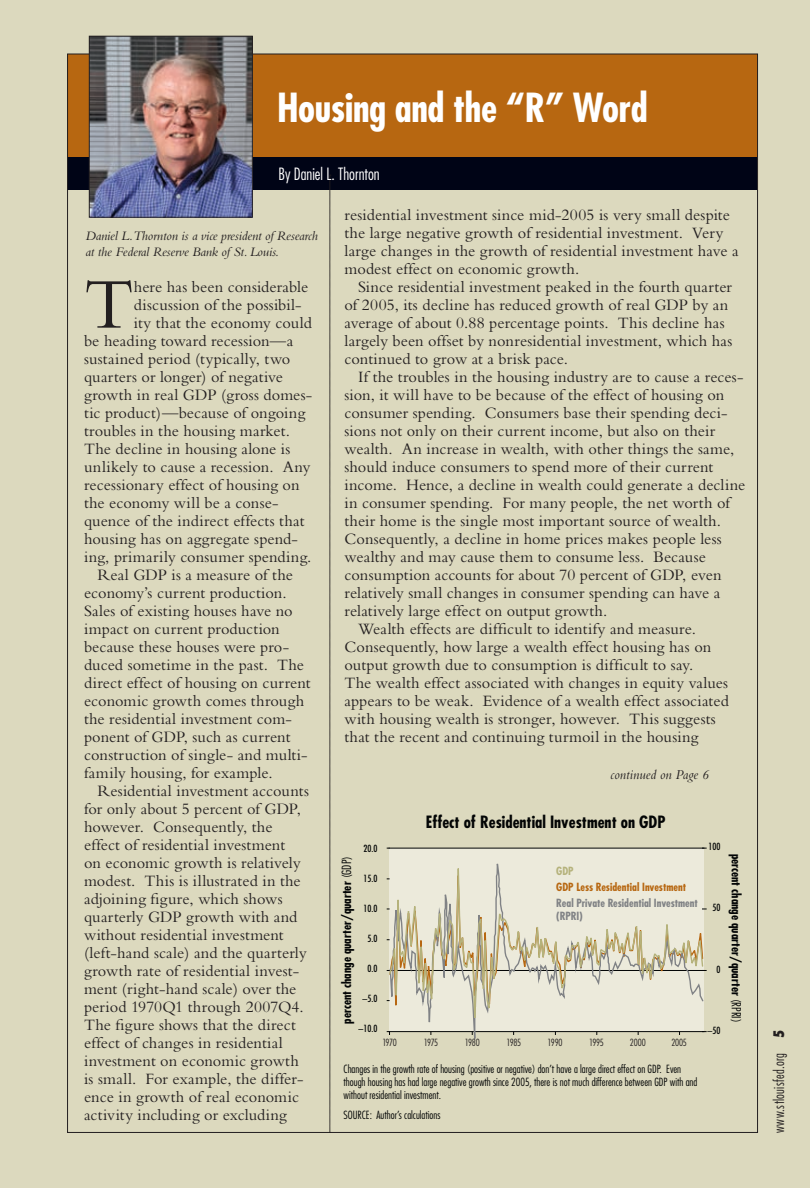
<style>
.page{position:relative;width:810px;height:1188px;background:#fff}
.page>*{position:absolute;margin:0;border:0;box-sizing:border-box;transform-origin:0 0}
.t1{font:74.4px "Bembo";color:#231f20}
.t2{font:700 condensed 39px "Futura";letter-spacing:-.01em;color:#fff}
.t3{font:16.5px/18px "Bembo";letter-spacing:.005em;color:#231f20}
.t4{font:700 condensed 16.5px "Futura";color:#030505}
.t5{font:300 condensed 16.5px "Futura";color:#fff}
.t6{font:300 condensed 14.1px "Futura";letter-spacing:.025em;color:#231f20;scale:.95 1}
.t7{font:italic 14.1px "Bembo";letter-spacing:.005em;color:#231f20;scale:.95 1}
.t8{font:italic 13.5px/16.2px "Bembo";letter-spacing:-.01em;color:#231f20}
.t9{font:700 condensed 12.45px "Futura";color:#030505}
.t10{font:300 condensed 10.95px/13.2px "Futura";color:#030505}
.t11{font:700 condensed 10.95px/13.2px "Futura";letter-spacing:-.005em;color:#808285}
.t12{font:700 condensed 10.95px "Futura";letter-spacing:-.005em;color:#b76711}
.t13{font:700 condensed 10.95px "Futura";color:#b5b27b}
.t14{font:condensed 9.6px "Futura";color:#030505}
.t15{font:300 condensed 9.6px "Futura";letter-spacing:-.035em;color:#231f20}
.s1{font-weight:300}
.s2{font-weight:800}
</style>
<div class="page">
<div style="left:1px;top:0;width:809px;height:1188px;background:#dcd9be"></div>
<div style="left:68px;top:54px;width:690px;height:106px;background:#b76711"></div>
<div style="left:68px;top:158px;width:689px;height:32px;background:#000416"></div>
<svg style="left:330px;top:175px;width:1px;height:958px"></svg>
<img style="left:91px;top:38px;width:160px;height:177px">
<div style="left:89px;top:36px;width:164px;height:181px;border:1px solid #231f20"></div>
<svg style="left:388px;top:847px;width:316px;height:192px;background:#dfdcca"></svg>
<svg style="left:656px;top:934px;width:50px;height:69px;background:#dad6c2"></svg>
<h2 class="t2" style="left:277px;top:84px;width:372px">Housing and the “R” Word</h2>
<p class="t5" style="left:279px;top:165px;width:103px">By Daniel L. Thornton</p>
<p class="t8" style="left:86px;top:228px;width:234px">Daniel L.Thornton is a vice president of Research at the Federal Reserve Bank of St. Louis.</p>
<h1 class="t1" style="left:84px;top:261px;width:51px">T</h1>
<p class="t3" style="left:134px;top:277px;width:176px">here has been considerable</p>
<p class="t3" style="left:134px;top:295px;width:169px">discussion of the possibil-</p>
<p class="t3" style="left:134px;top:313px;width:179px">ity that the economy could</p>
<p class="t3" style="left:84px;top:331px;width:211px">be heading toward recession—a</p>
<p class="t3" style="left:84px;top:349px;width:208px">sustained period (typically, two</p>
<p class="t3" style="left:84px;top:367px;width:200px">quarters or longer) of negative</p>
<p class="t3" style="left:84px;top:385px;width:230px">growth in real GDP (gross domes-</p>
<p class="t3" style="left:84px;top:403px;width:223px">tic product)—because of ongoing</p>
<p class="t3" style="left:84px;top:421px;width:207px">troubles in the housing market.</p>
<p class="t3" style="left:84px;top:439px;width:208px">The decline in housing alone is</p>
<p class="t3" style="left:84px;top:457px;width:228px">unlikely to cause a recession. Any</p>
<p class="t3" style="left:84px;top:475px;width:217px">recessionary effect of housing on</p>
<p class="t3" style="left:84px;top:493px;width:196px">the economy will be a conse-</p>
<p class="t3" style="left:84px;top:511px;width:222px">quence of the indirect effects that</p>
<p class="t3" style="left:84px;top:529px;width:216px">housing has on aggregate spend-</p>
<p class="t3" style="left:84px;top:547px;width:229px">ing, primarily consumer spending.</p>
<p class="t3" style="left:98px;top:565px;width:197px">Real GDP is a measure of the</p>
<p class="t3" style="left:84px;top:583px;width:204px">economy’s current production.</p>
<p class="t3" style="left:84px;top:601px;width:210px">Sales of existing houses have no</p>
<p class="t3" style="left:84px;top:619px;width:197px">impact on current production</p>
<p class="t3" style="left:84px;top:637px;width:207px">because these houses were pro-</p>
<p class="t3" style="left:84px;top:655px;width:221px">duced sometime in the past. The</p>
<p class="t3" style="left:84px;top:673px;width:228px">direct effect of housing on current</p>
<p class="t3" style="left:84px;top:691px;width:222px">economic growth comes through</p>
<p class="t3" style="left:84px;top:709px;width:209px">the residential investment com-</p>
<p class="t3" style="left:84px;top:727px;width:208px">ponent of GDP, such as current</p>
<p class="t3" style="left:84px;top:745px;width:225px">construction of single- and multi-</p>
<p class="t3" style="left:84px;top:763px;width:190px">family housing, for example.</p>
<p class="t3" style="left:98px;top:781px;width:213px">Residential investment accounts</p>
<p class="t3" style="left:84px;top:799px;width:218px">for only about 5 percent of GDP,</p>
<p class="t3" style="left:84px;top:817px;width:190px">however. Consequently, the</p>
<p class="t3" style="left:84px;top:835px;width:203px">effect of residential investment</p>
<p class="t3" style="left:84px;top:853px;width:218px">on economic growth is relatively</p>
<p class="t3" style="left:84px;top:871px;width:218px">modest. This is illustrated in the</p>
<p class="t3" style="left:84px;top:889px;width:200px">adjoining figure, which shows</p>
<p class="t3" style="left:84px;top:907px;width:215px">quarterly GDP growth with and</p>
<p class="t3" style="left:84px;top:925px;width:201px">without residential investment</p>
<p class="t3" style="left:84px;top:943px;width:224px">(left-hand scale) and the quarterly</p>
<p class="t3" style="left:84px;top:961px;width:217px">growth rate of residential invest-</p>
<p class="t3" style="left:84px;top:979px;width:214px">ment (right-hand scale) over the</p>
<p class="t3" style="left:84px;top:997px;width:221px">period 1970Q1 through 2007Q4.</p>
<p class="t3" style="left:84px;top:1015px;width:213px">The figure shows that the direct</p>
<p class="t3" style="left:84px;top:1033px;width:200px">effect of changes in residential</p>
<p class="t3" style="left:84px;top:1051px;width:216px">investment on economic growth</p>
<p class="t3" style="left:84px;top:1069px;width:221px">is small. For example, the differ-</p>
<p class="t3" style="left:84px;top:1087px;width:216px">ence in growth of real economic</p>
<p class="t3" style="left:84px;top:1105px;width:204px">activity including or excluding</p>
<p class="t3" style="left:345px;top:205px;width:396px">residential investment since mid-2005 is very small despite the large negative growth of residential investment. Very large changes in the growth of residential investment have a modest effect on economic growth.</p>
<p class="t3" style="left:345px;top:277px;width:389px;text-indent:13px">Since residential investment peaked in the fourth quarter of 2005, its decline has reduced growth of real GDP by an average of about 0.88 percentage points. This decline has largely been offset by nonresidential investment, which has continued to grow at a brisk pace.</p>
<p class="t3" style="left:358px;top:367px;width:387px">If the troubles in the housing industry are to cause a reces-</p>
<p class="t3" style="left:345px;top:385px;width:381px">sion, it will have to be because of the effect of housing on</p>
<p class="t3" style="left:345px;top:403px;width:385px">consumer spending. Consumers base their spending deci-</p>
<p class="t3" style="left:345px;top:421px;width:372px">sions not only on their current income, but also on their</p>
<p class="t3" style="left:345px;top:439px;width:392px">wealth. An increase in wealth, with other things the same,</p>
<p class="t3" style="left:345px;top:457px;width:370px">should induce consumers to spend more of their current</p>
<p class="t3" style="left:345px;top:475px;width:402px">income. Hence, a decline in wealth could generate a decline</p>
<p class="t3" style="left:345px;top:493px;width:387px">in consumer spending. For many people, the net worth of</p>
<p class="t3" style="left:345px;top:511px;width:378px">their home is the single most important source of wealth.</p>
<p class="t3" style="left:345px;top:529px;width:379px">Consequently, a decline in home prices makes people less</p>
<p class="t3" style="left:345px;top:547px;width:363px">wealthy and may cause them to consume less. Because</p>
<p class="t3" style="left:345px;top:565px;width:379px">consumption accounts for about 70 percent of GDP, even</p>
<p class="t3" style="left:345px;top:583px;width:377px">relatively small changes in consumer spending can have a</p>
<p class="t3" style="left:345px;top:601px;width:264px">relatively large effect on output growth.</p>
<p class="t3" style="left:358px;top:619px;width:340px">Wealth effects are difficult to identify and measure.</p>
<p class="t3" style="left:345px;top:637px;width:368px">Consequently, how large a wealth effect housing has on</p>
<p class="t3" style="left:345px;top:655px;width:350px">output growth due to consumption is difficult to say.</p>
<p class="t3" style="left:345px;top:673px;width:385px">The wealth effect associated with changes in equity values</p>
<p class="t3" style="left:345px;top:691px;width:386px">appears to be weak. Evidence of a wealth effect associated</p>
<p class="t3" style="left:345px;top:709px;width:373px">with housing wealth is stronger, however. This suggests</p>
<p class="t3" style="left:345px;top:727px;width:355px">that the recent and continuing turmoil in the housing</p>
<p class="t14" style="left:363px;top:842px;width:15px">20.0</p>
<p class="t7" style="left:611px;top:766px;width:105px">continued on Page 6</p>
<p class="t4" style="left:426px;top:812px;width:241px">Effect of Residential Investment on GDP</p>
<p class="t14" style="left:709px;top:841px;width:13px">100</p>
<p class="t9" style="left:339px;top:1024px;width:169px;rotate:-90deg">percent change quarter/quarter <span class="s1">(GDP)</span></p>
<p class="t9" style="left:744px;top:854px;width:171px;rotate:90deg">percent change quarter/quarter <span class="s1">(RPRI)</span></p>
<p class="t14" style="left:359px;top:1023px;width:20px">–10.0</p>
<p class="t13" style="left:556px;top:864px;width:19px">GDP</p>
<p class="t12" style="left:556px;top:880px;width:131px">GDP Less Residential Investment</p>
<p class="t14" style="left:363px;top:872px;width:15px">15.0</p>
<p class="t11" style="left:556px;top:896px;width:143px">Real Private Residential Investment (RPRI)</p>
<p class="t14" style="left:712px;top:902px;width:9px">50</p>
<p class="t14" style="left:363px;top:902px;width:15px">10.0</p>
<p class="t14" style="left:367px;top:933px;width:11px">5.0</p>
<p class="t14" style="left:367px;top:963px;width:11px">0.0</p>
<p class="t14" style="left:716px;top:963px;width:5px">0</p>
<p class="t14" style="left:363px;top:993px;width:16px">–5.0</p>
<p class="t14" style="left:708px;top:1024px;width:14px">–50</p>
<p class="t15" style="left:382px;top:1037px;width:16px">1970</p>
<p class="t15" style="left:424px;top:1037px;width:16px">1975</p>
<p class="t15" style="left:465px;top:1037px;width:16px">1980</p>
<p class="t15" style="left:506px;top:1037px;width:16px">1985</p>
<p class="t15" style="left:548px;top:1037px;width:16px">1990</p>
<p class="t15" style="left:589px;top:1037px;width:16px">1995</p>
<p class="t15" style="left:630px;top:1037px;width:17px">2000</p>
<p class="t15" style="left:671px;top:1037px;width:17px">2005</p>
<p class="t10" style="left:344px;top:1062px;width:355px">Changes in the growth rate of housing (positive or negative) don’t have a large direct effect on GDP. Even though housing has had large negative growth since 2005, there is not much difference between GDP with and without residential investment.</p>
<p class="t10" style="left:344px;top:1109px;width:98px">SOURCE: Author’s calculations</p>
<p class="t6" style="left:771px;top:1133px;width:109px;rotate:-90deg">www.stlouisfed.org <span class="s2">5</span></p>
</div>
